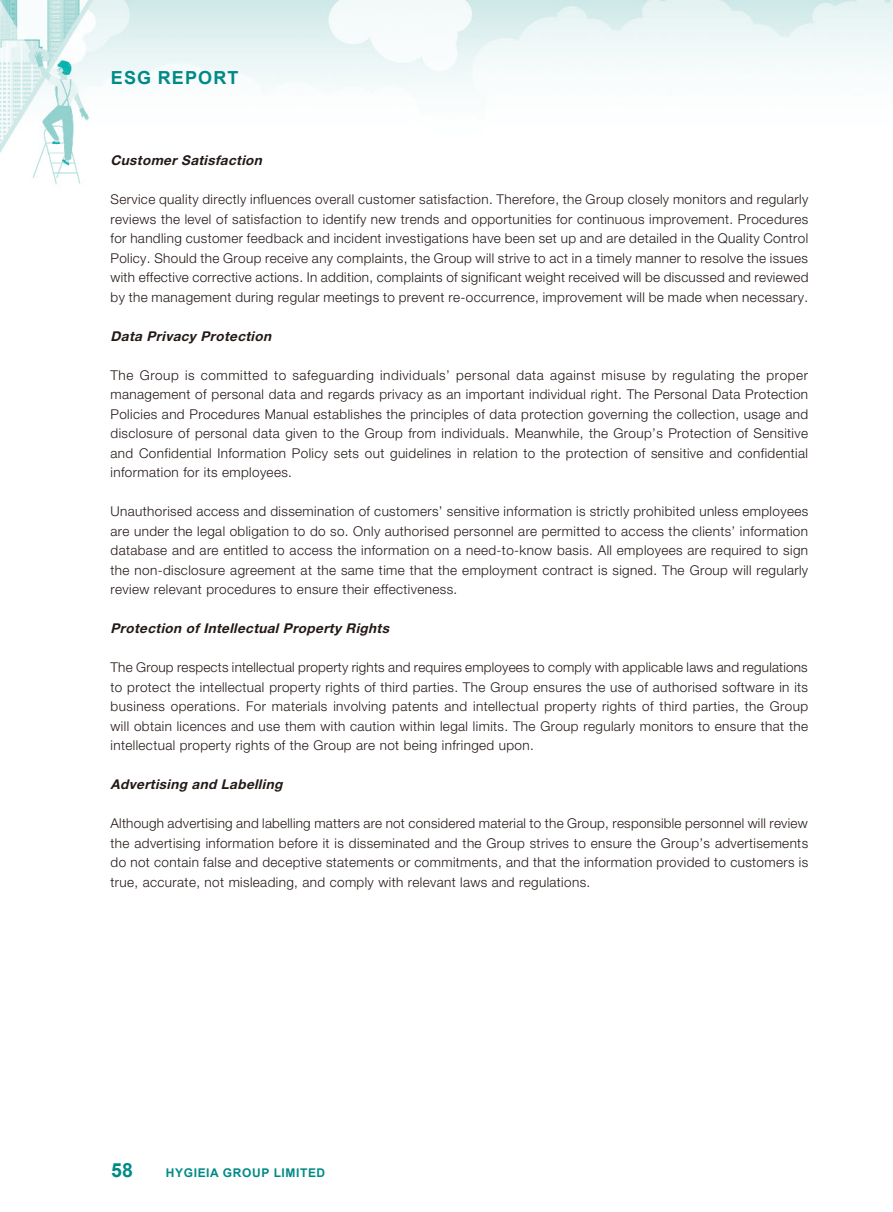
<style>
.page{position:relative;width:893px;height:1212px;background:#fff}
.page>*{position:absolute;margin:0;border:0;box-sizing:border-box;transform-origin:0 0}
.t1{font:700 19.5px "Arial";color:#008a87}
.t2{font:700 18px "Arial";letter-spacing:.065em;color:#008a87}
.t3{font:300 13.5px/19.5px "Helvetica Neue LT Std";letter-spacing:.03em;color:#231916;text-align:justify}
.t4{font:italic 700 13.5px "Helvetica Neue LT Std";color:#231916}
.t5{font:700 12px "Arial";letter-spacing:.05em;color:#008a87}
</style>
<div class="page">
<img style="left:0;top:0;width:893px;height:184px">
<h2 class="t2" style="left:111px;top:65px;width:129px">ESG REPORT</h2>
<p class="t4" style="left:111px;top:152px;width:156px">CustomerSatisfaction</p>
<p class="t3" style="left:111px;top:189px;width:699px">Service quality directly influences overall customer satisfaction. Therefore, the Group closely monitors and regularly reviews the level of satisfaction to identify new trends and opportunities for continuous improvement. Procedures for handling customer feedback and incident investigations have been set up and are detailed in the Quality Control Policy. Should the Group receive any complaints, the Group will strive to act in a timely manner to resolve the issues with effective corrective actions. In addition, complaints of significant weight received will be discussed and reviewed by the management during regular meetings to prevent re-occurrence, improvement will be made when necessary.</p>
<p class="t4" style="left:111px;top:327px;width:166px">Data Privacy Protection</p>
<p class="t3" style="left:111px;top:365px;width:699px">The Group is committed to safeguarding individuals’ personal data against misuse by regulating the proper management of personal data and regards privacy as an important individual right. The Personal Data Protection Policies and Procedures Manual establishes the principles of data protection governing the collection, usage and disclosure of personal data given to the Group from individuals. Meanwhile, the Group’s Protection of Sensitive and Confidential Information Policy sets out guidelines in relation to the protection of sensitive and confidential information for its employees.</p>
<p class="t3" style="left:111px;top:501px;width:699px">Unauthorised access and dissemination of customers’ sensitive information is strictly prohibited unless employees are under the legal obligation to do so. Only authorised personnel are permitted to access the clients’ information database and are entitled to access the information on a need-to-know basis. All employees are required to sign the non-disclosure agreement at the same time that the employment contract is signed. The Group will regularly review relevant procedures to ensure their effectiveness.</p>
<p class="t4" style="left:111px;top:620px;width:284px">Protection ofIntellectualProperty Rights</p>
<p class="t3" style="left:111px;top:657px;width:699px">The Group respects intellectual property rights and requires employees to comply with applicable laws and regulations to protect the intellectual property rights of third parties. The Group ensures the use of authorised software in its business operations. For materials involving patents and intellectual property rights of third parties, the Group will obtain licences and use them with caution within legal limits. The Group regularly monitors to ensure that the intellectual property rights of the Group are not being infringed upon.</p>
<p class="t4" style="left:111px;top:776px;width:177px">Advertising and Labelling</p>
<p class="t3" style="left:111px;top:813px;width:699px">Although advertising and labelling matters are not considered material to the Group, responsible personnel will review the advertising information before it is disseminated and the Group strives to ensure the Group’s advertisements do not contain false and deceptive statements or commitments, and that the information provided to customers is true, accurate, not misleading, and comply with relevant laws and regulations.</p>
<h1 class="t1" style="left:111px;top:1156px;width:23px">58</h1>
<p class="t5" style="left:166px;top:1164px;width:161px">HYGIEIA GROUP LIMITED</p>
</div>
